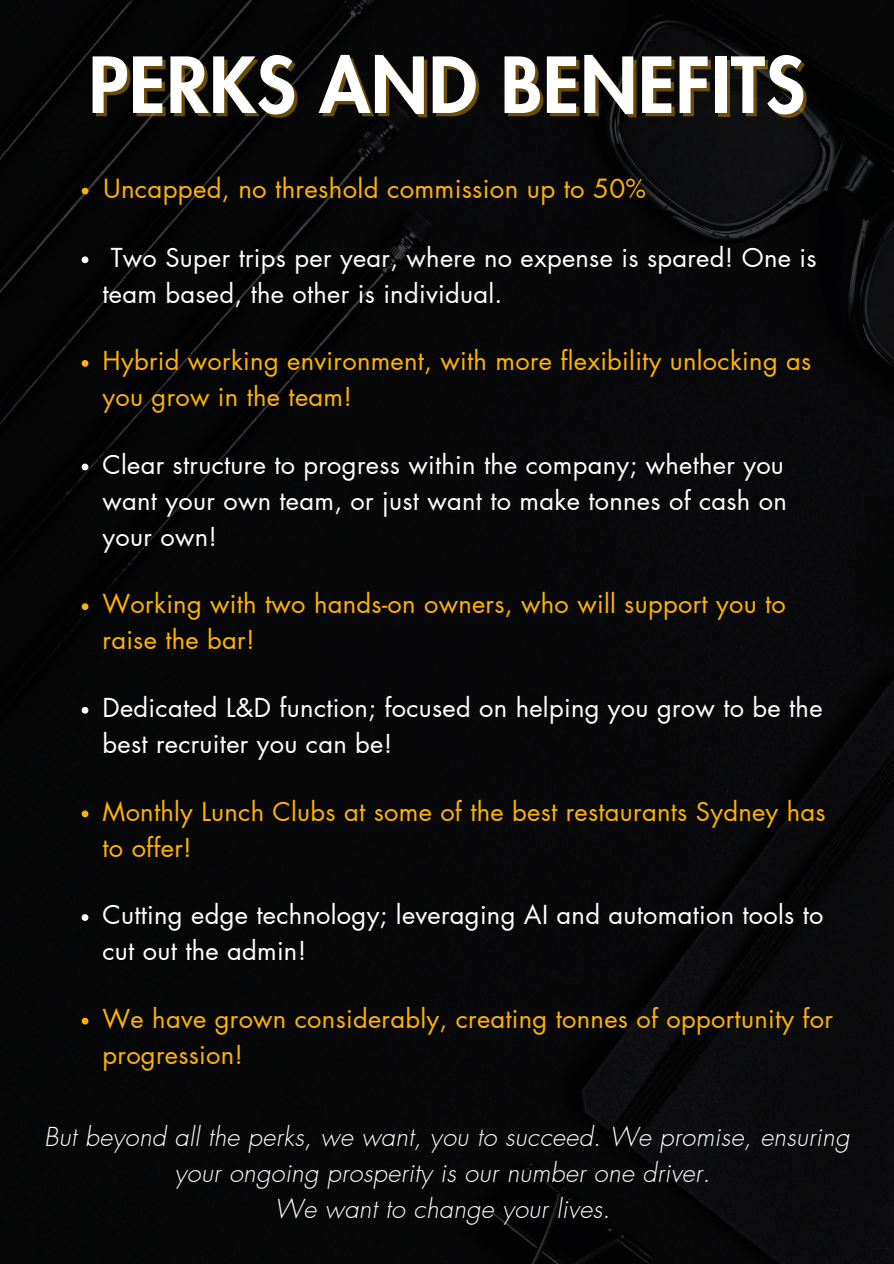
<style>
.page{position:relative;width:894px;height:1264px;background:#fff}
.page>*{position:absolute;margin:0;border:0;box-sizing:border-box;transform-origin:0 0}
.t1{font:800 75px "Futura LT Pro";letter-spacing:.01em;color:#fff}
.t2{font:25.8px "Futura LT Pro";letter-spacing:.01em;color:#feb300}
.t3{font:25.5px/36px "Futura LT Pro";letter-spacing:.01em;color:#fff}
.t4{font:25.5px/36px "Futura LT Pro";letter-spacing:.01em;color:#feb300}
.t5{font:italic 300 25.5px/36px "Futura LT Pro";letter-spacing:.01em;color:#fff;text-align:center}
</style>
<div class="page">
<div style="left:0;top:0;width:893px;height:1263px;background:#070808"></div>
<svg style="left:82px;top:188px;width:6px;height:6px"></svg>
<svg style="left:82px;top:256px;width:6px;height:7px"></svg>
<svg style="left:82px;top:1017px;width:6px;height:7px"></svg>
<svg style="left:82px;top:463px;width:6px;height:7px"></svg>
<svg style="left:82px;top:603px;width:6px;height:7px"></svg>
<svg style="left:82px;top:914px;width:6px;height:6px"></svg>
<svg style="left:82px;top:810px;width:6px;height:7px"></svg>
<svg style="left:82px;top:707px;width:6px;height:6px"></svg>
<svg style="left:82px;top:360px;width:6px;height:7px"></svg>
<h1 class="t1" style="left:88px;top:51px;width:717px">PERKS AND BENEFITS</h1>
<p class="t2" style="left:103px;top:176px;width:544px">Uncapped, no threshold commission up to 50%</p>
<p class="t3" style="left:102px;top:240px;width:715px;text-indent:8px">Two Super trips per year, where no expense is spared! One is team based, the other is individual.</p>
<p class="t4" style="left:102px;top:344px;width:710px">Hybrid working environment, with more flexibility unlocking as you grow in the team!</p>
<p class="t3" style="left:102px;top:447px;width:685px;text-align:justify">Clear structure to progress within the company; whether you want your own team, or just want to make tonnes of cash on your own!</p>
<p class="t4" style="left:102px;top:587px;width:684px">Working with two hands-on owners, who will support you to raise the bar!</p>
<p class="t3" style="left:102px;top:690px;width:721px">Dedicated L&amp;D function; focused on helping you grow to be the best recruiter you can be!</p>
<p class="t4" style="left:102px;top:794px;width:724px">Monthly Lunch Clubs at some of the best restaurants Sydney has to offer!</p>
<p class="t3" style="left:102px;top:898px;width:722px">Cutting edge technology; leveraging AI and automation tools to cut out the admin!</p>
<p class="t4" style="left:102px;top:1001px;width:731px">We have grown considerably, creating tonnes of opportunity for progression!</p>
<p class="t5" style="left:44px;top:1119px;width:806px">But beyond all the perks, we want, you to succeed. We promise, ensuring your ongoing prosperity is our number one driver.</p>
<p class="t5" style="left:275px;top:1191px;width:337px">We want to change your lives.</p>
</div>
